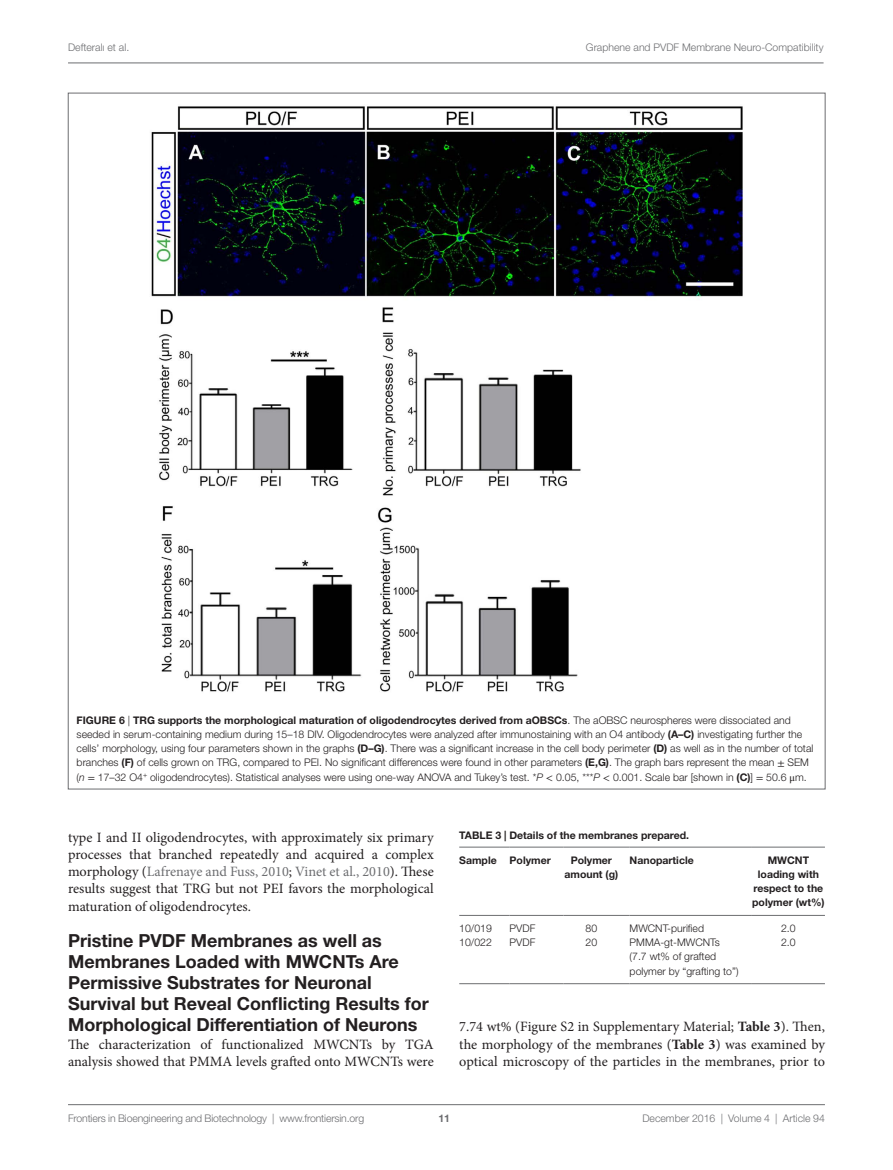
<style>
.page{position:relative;width:893px;height:1170px;background:#fff}
.page>*{position:absolute;margin:0;border:0;box-sizing:border-box;transform-origin:0 0}
.t1{font:700 18px/21px "Helvetica Neue LT Std";color:#231f20}
.t2{font:14.25px/17.2px "Minion Pro";color:#231f20;text-align:justify}
.t3{font:300 10.5px/14.2px "Helvetica Neue LT Std";color:#231f20}
.t4{font:300 10.5px "Helvetica Neue LT Std";color:#6c6d70}
.t5{font:700 10.5px/14.2px "Helvetica Neue LT Std";color:#231f20;text-align:center}
.t6{font:700 10.5px "Helvetica Neue LT Std";color:#6c6d70}
.s1{font-weight:700}
.s2{font-family:"STIX General";font-weight:400}
.s3{font-style:italic}
.s4{color:#6c6d70}
</style>
<div class="page">
<img style="left:151px;top:106px;width:592px;height:586px">
<hr style="left:459px;top:846px;width:51px;height:1px;background:#6c6d70">
<hr style="left:459px;top:915px;width:51px;height:1px;background:#6c6d70">
<hr style="left:510px;top:846px;width:54px;height:1px;background:#6c6d70">
<hr style="left:510px;top:915px;width:54px;height:1px;background:#6c6d70">
<hr style="left:564px;top:846px;width:66px;height:1px;background:#6c6d70">
<hr style="left:564px;top:915px;width:66px;height:1px;background:#6c6d70">
<hr style="left:630px;top:846px;width:122px;height:1px;background:#6c6d70">
<hr style="left:630px;top:915px;width:122px;height:1px;background:#6c6d70">
<hr style="left:752px;top:846px;width:73px;height:1px;background:#6c6d70">
<hr style="left:752px;top:915px;width:73px;height:1px;background:#6c6d70">
<hr style="left:459px;top:983px;width:51px;height:1px;background:#6c6d70">
<hr style="left:510px;top:983px;width:54px;height:1px;background:#6c6d70">
<hr style="left:564px;top:983px;width:66px;height:1px;background:#6c6d70">
<hr style="left:630px;top:983px;width:122px;height:1px;background:#6c6d70">
<hr style="left:752px;top:983px;width:73px;height:1px;background:#6c6d70">
<hr style="left:68px;top:1104px;width:757px;height:1px;background:#6c6d70">
<hr style="left:68px;top:63px;width:756px;height:1px;background:#6c6d70">
<p class="t4" style="left:68px;top:41px;width:63px">Defteralı et al.</p>
<p class="t4" style="left:586px;top:41px;width:239px">Graphene and PVDF Membrane Neuro-Compatibility</p>
<p class="t3" style="left:77px;top:712px;width:738px"><span class="s1">FIG URE 6</span> | <span class="s1">TRG supports the morphological maturation of oligodendrocytes derived from aOBSCs</span>. The aOBSC neurospheres were dissociated and seeded in serum-containing medium during 15–18 DIV. Oligodendrocytes were analyzed after immunostaining with an O4 antibody <span class="s1">(A–C)</span> investigating further the cells’ morphology, using four parameters shown in the graphs <span class="s1">(D–G)</span>. There was a significant increase in the cell body perimeter <span class="s1">(D)</span> as well as in the number of total branches <span class="s1">(F)</span> of cells grown on TRG, compared to PEI. No significant differences were found in other parameters <span class="s1">(E,G)</span>. The graph bars represent the mean <span class="s2">±</span> SEM (<span class="s3">n</span> <span class="s2">=</span> 17–32 O4<sup>+</sup> oligodendrocytes). Statistical analyses were using one-way ANOVA and Tukey’s test. *<span class="s3">P</span> <span class="s2">&lt;</span> 0.05, ***<span class="s3">P</span> <span class="s2">&lt;</span> 0.001. Scale bar [shown in <span class="s1">(C)</span>] <span class="s2">=</span> 50.6 <span class="s2">μ</span>m.</p>
<p class="t2" style="left:68px;top:828px;width:367px">type I and II oligodendrocytes, with approximately six primary processes that branched repeatedly and acquired a complex morphology (<span class="s4">Lafrenaye and Fuss, 2010</span>; <span class="s4">Vinet et al., 2010</span>). These results suggest that TRG but not PEI favors the morphological maturation of oligodendrocytes.</p>
<h1 class="t1" style="left:68px;top:929px;width:362px">Pristine PVDF Membranes as well as Membranes Loaded with MWCNTs Are Permissive Substrates for Neuronal Survival but Reveal Conflicting Results for Morphological Differentiation of Neurons</h1>
<h2 class="t2" style="left:68px;top:1035px;width:367px">The characterization of functionalized MWCNTs by TGA analysis showed that PMMA levels grafted onto MWCNTs were</h2>
<p class="t5" style="left:459px;top:827px;width:231px">TABLE 3 | Details of the membranes prepared.</p>
<p class="t5" style="left:459px;top:852px;width:93px">Sample Polymer</p>
<p class="t5" style="left:565px;top:852px;width:55px">Polymer amount (g)</p>
<p class="t5" style="left:630px;top:852px;width:66px">Nanoparticle</p>
<p class="t5" style="left:752px;top:852px;width:74px">MWCNT loading with respect to the polymer (wt%)</p>
<p class="t3" style="left:459px;top:920px;width:34px">10/019</p>
<p class="t3" style="left:510px;top:920px;width:27px">PVDF</p>
<p class="t3" style="left:586px;top:920px;width:13px">80</p>
<p class="t3" style="left:630px;top:920px;width:76px">MWCNT-purified</p>
<p class="t3" style="left:781px;top:920px;width:16px">2.0</p>
<p class="t3" style="left:459px;top:935px;width:34px">10/022</p>
<p class="t3" style="left:510px;top:935px;width:27px">PVDF</p>
<p class="t3" style="left:586px;top:935px;width:13px">20</p>
<p class="t3" style="left:630px;top:935px;width:110px">PMMA-gt-MWCNTs (7.7 wt% of grafted polymer by “grafting to”)</p>
<p class="t3" style="left:781px;top:935px;width:16px">2.0</p>
<h2 class="t2" style="left:459px;top:1018px;width:367px">7.74 wt% (Figure S2 in Supplementary Material; <span class="s1">Table 3</span>). Then, the morphology of the membranes (<span class="s1">Table 3</span>) was examined by optical microscopy of the particles in the membranes, prior to</h2>
<p class="t4" style="left:68px;top:1111px;width:298px">Frontiers in Bioengineering and Biotechnology | www.frontiersin.org</p>
<p class="t4" style="left:642px;top:1111px;width:184px">December 2016 | Volume 4 | Article 94</p>
<p class="t6" style="left:439px;top:1111px;width:13px">11</p>
</div>
